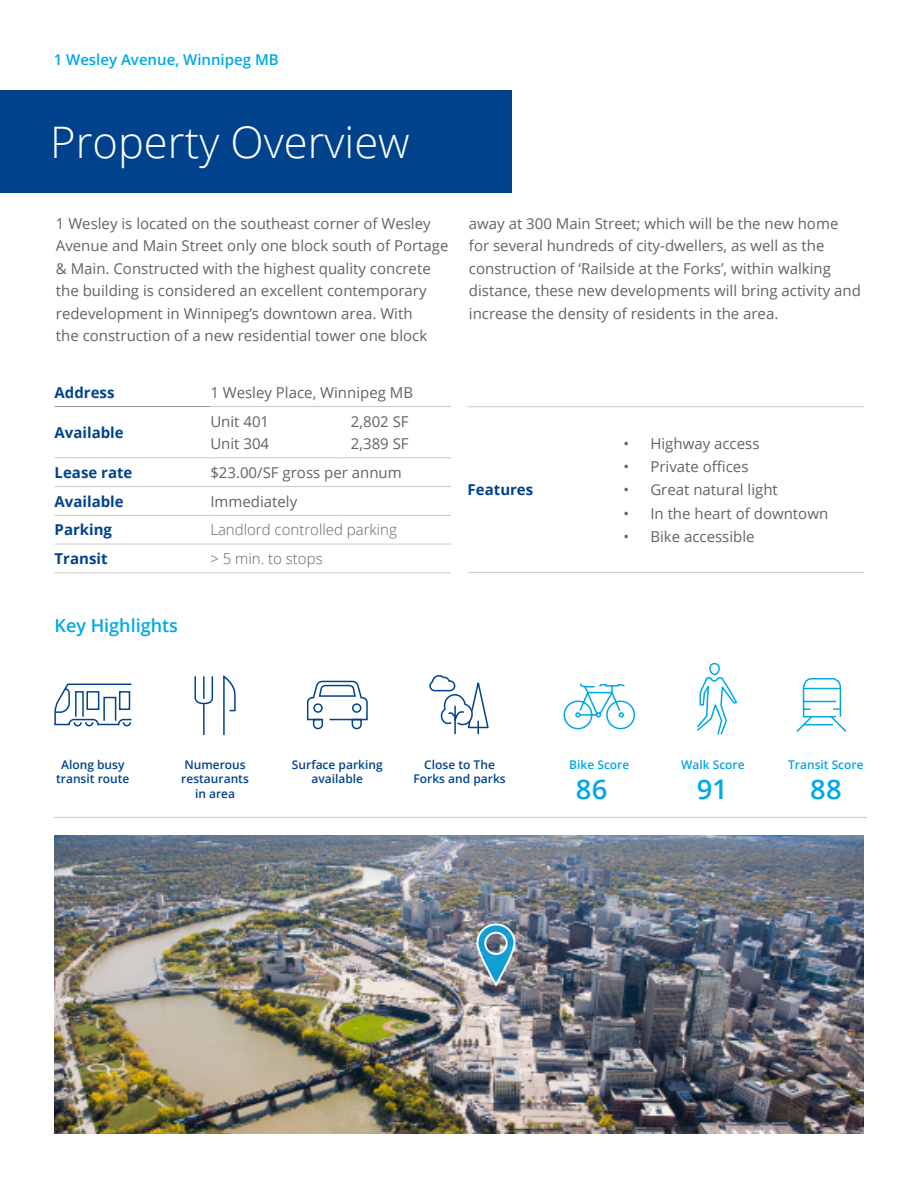
<style>
.page{position:relative;width:918px;height:1188px;background:#fff}
.page>*{position:absolute;margin:0;border:0;box-sizing:border-box;transform-origin:0 0}
.t1{font:300 43.5px "Open Sans";color:#fff}
.t2{font:600 27px "Open Sans";color:#00a8e4}
.t3{font:600 18px "Open Sans";color:#00a8e4}
.t4{font:15px/22.5px "Open Sans";color:#5f636a}
.t5{font:700 15px "Open Sans";color:#00438c}
.t6{font:300 15px "Open Sans";color:#5f636a}
.t7{font:600 15px "Open Sans";color:#00a8e4}
.t8{font:600 12px/14.4px "Open Sans";color:#00438c;text-align:center}
.t9{font:600 12px "Open Sans";color:#00a8e4}
</style>
<div class="page">
<div style="left:0;top:90px;width:512px;height:103px;background:#00438c"></div>
<svg style="left:563px;top:683px;width:73px;height:47px"></svg>
<svg style="left:697px;top:662px;width:40px;height:73px"></svg>
<svg style="left:796px;top:678px;width:51px;height:54px"></svg>
<svg style="left:429px;top:675px;width:60px;height:60px"></svg>
<svg style="left:306px;top:680px;width:62px;height:50px"></svg>
<svg style="left:194px;top:676px;width:20px;height:29px"></svg>
<hr style="left:203px;top:676px;width:2px;height:23px;background:#00438c">
<hr style="left:203px;top:703px;width:2px;height:32px;background:#00438c">
<svg style="left:223px;top:675px;width:13px;height:61px"></svg>
<svg style="left:54px;top:406px;width:79px;height:321px"></svg>
<hr style="left:54px;top:817px;width:813px;height:1px;background:#c7c9c8">
<img style="left:54px;top:836px;width:810px;height:298px">
<svg style="left:475px;top:922px;width:42px;height:66px"></svg>
<hr style="left:55px;top:486px;width:155px;height:1px;background:#c7c9c8">
<hr style="left:210px;top:486px;width:127px;height:1px;background:#c7c9c8">
<hr style="left:337px;top:486px;width:114px;height:1px;background:#c7c9c8">
<hr style="left:55px;top:515px;width:155px;height:1px;background:#c7c9c8">
<hr style="left:55px;top:544px;width:155px;height:1px;background:#c7c9c8">
<hr style="left:55px;top:572px;width:155px;height:1px;background:#c7c9c8">
<hr style="left:210px;top:515px;width:127px;height:1px;background:#c7c9c8">
<hr style="left:337px;top:515px;width:114px;height:1px;background:#c7c9c8">
<hr style="left:210px;top:544px;width:127px;height:1px;background:#c7c9c8">
<hr style="left:337px;top:544px;width:114px;height:1px;background:#c7c9c8">
<hr style="left:210px;top:572px;width:127px;height:1px;background:#c7c9c8">
<hr style="left:337px;top:572px;width:114px;height:1px;background:#c7c9c8">
<hr style="left:210px;top:406px;width:127px;height:1px;background:#c7c9c8">
<hr style="left:337px;top:406px;width:114px;height:1px;background:#c7c9c8">
<hr style="left:55px;top:457px;width:155px;height:1px;background:#c7c9c8">
<hr style="left:210px;top:457px;width:127px;height:1px;background:#c7c9c8">
<hr style="left:337px;top:457px;width:114px;height:1px;background:#c7c9c8">
<hr style="left:55px;top:406px;width:155px;height:1px;background:#92979a">
<hr style="left:468px;top:406px;width:155px;height:1px;background:#c7c9c8">
<hr style="left:623px;top:406px;width:241px;height:1px;background:#c7c9c8">
<hr style="left:468px;top:572px;width:155px;height:1px;background:#c7c9c8">
<hr style="left:623px;top:572px;width:241px;height:1px;background:#c7c9c8">
<p class="t7" style="left:54px;top:50px;width:227px">1 Wesley Avenue, Winnipeg MB</p>
<h1 class="t1" style="left:50px;top:112px;width:361px">Property Overview</h1>
<p class="t4" style="left:56px;top:212px;width:394px">1 Wesley is located on the southeast corner of Wesley Avenue and Main Street only one block south of Portage &amp; Main. Constructed with the highest quality concrete the building is considered an excellent contemporary redevelopment in Winnipeg’s downtown area. With<br>the construction of a new residential tower one block</p>
<p class="t4" style="left:469px;top:212px;width:393px">away at 300 Main Street; which will be the new home for several hundreds of city-dwellers, as well as the construction of ‘Railside at the Forks’, within walking distance, these new developments will bring activity and increase the density of residents in the area.</p>
<p class="t5" style="left:55px;top:382px;width:61px">Address</p>
<p class="t4" style="left:210px;top:381px;width:204px">1 Wesley Place, Winnipeg MB</p>
<p class="t5" style="left:55px;top:422px;width:71px">Available</p>
<p class="t4" style="left:210px;top:410px;width:60px">Unit 401<br>Unit 304</p>
<p class="t4" style="left:351px;top:410px;width:59px">2,802 SF<br>2,389 SF</p>
<p class="t5" style="left:55px;top:462px;width:79px">Lease rate</p>
<p class="t4" style="left:210px;top:461px;width:193px">$23.00/SF gross per annum</p>
<p class="t5" style="left:55px;top:491px;width:71px">Available</p>
<p class="t4" style="left:210px;top:490px;width:88px">Immediately</p>
<p class="t5" style="left:55px;top:519px;width:59px">Parking</p>
<p class="t6" style="left:210px;top:520px;width:188px">Landlord controlled parking</p>
<p class="t5" style="left:55px;top:548px;width:54px">Transit</p>
<p class="t6" style="left:210px;top:548px;width:114px">&gt; 5 min. to stops</p>
<p class="t3" style="left:55px;top:613px;width:125px">Key Highlights</p>
<p class="t5" style="left:468px;top:479px;width:67px">Features</p>
<p class="t4" style="left:623px;top:432px;width:138px">• Highway access</p>
<p class="t4" style="left:623px;top:455px;width:127px">• Private offices</p>
<p class="t4" style="left:623px;top:478px;width:156px">• Great natural light</p>
<p class="t4" style="left:623px;top:501px;width:206px">• In the heart of downtown</p>
<p class="t4" style="left:623px;top:525px;width:133px">• Bike accessible</p>
<p class="t8" style="left:56px;top:757px;width:75px">Along busy transit route</p>
<p class="t8" style="left:181px;top:757px;width:69px">Numerous restaurants in area</p>
<p class="t8" style="left:292px;top:757px;width:92px">Surface parking available</p>
<p class="t8" style="left:414px;top:757px;width:94px">Close to The<br>Forks and parks</p>
<p class="t9" style="left:569px;top:756px;width:62px">Bike Score</p>
<p class="t9" style="left:681px;top:756px;width:65px">Walk Score</p>
<p class="t9" style="left:788px;top:756px;width:77px">Transit Score</p>
<h2 class="t2" style="left:576px;top:770px;width:33px">86</h2>
<h2 class="t2" style="left:697px;top:770px;width:33px">91</h2>
<h2 class="t2" style="left:810px;top:770px;width:33px">88</h2>
</div>
